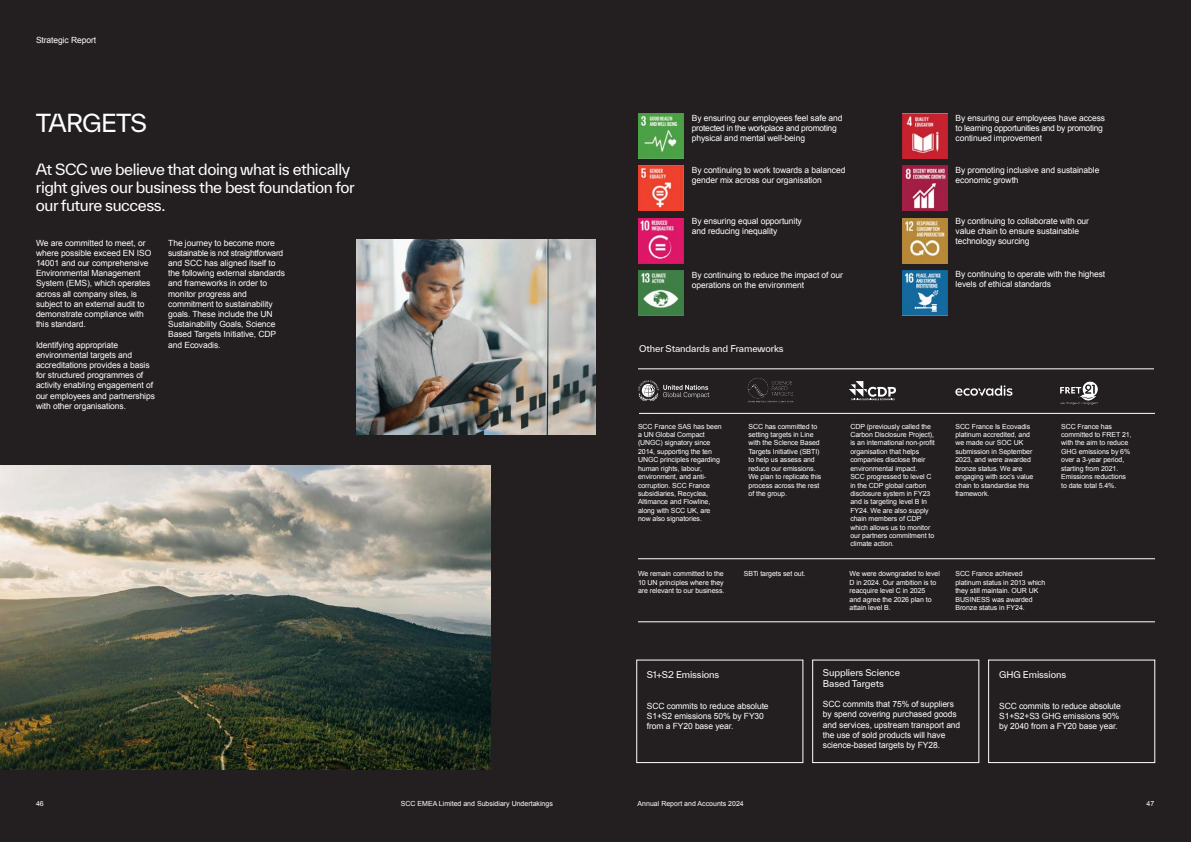
<style>
.page{position:relative;width:1191px;height:842px;background:#231f20}
.page>*{position:absolute;margin:0;border:0;box-sizing:border-box;transform-origin:0 0}
.t1{font:24px "TWK Everett";letter-spacing:-.04em;color:#fff}
.t2{font:15px/18px "TWK Everett";letter-spacing:-.03em;color:#fff}
.t3{font:9px/10.8px "TWK Everett";letter-spacing:-.01em;color:#fff}
.t4{font:8.5px/10.2px "Arial";letter-spacing:-.01em;color:#fff}
.t5{font:7px/8.4px "Arial";letter-spacing:-.01em;color:#fff}
</style>
<div class="page">
<div style="left:812px;top:660px;width:167px;height:103px;border:1px solid #fff"></div>
<div style="left:636px;top:660px;width:167px;height:103px;border:1px solid #fff"></div>
<div style="left:988px;top:660px;width:167px;height:103px;border:1px solid #fff"></div>
<img style="left:638px;top:113px;width:45px;height:46px">
<img style="left:638px;top:166px;width:45px;height:45px">
<img style="left:638px;top:218px;width:45px;height:45px">
<img style="left:638px;top:270px;width:45px;height:45px">
<img style="left:902px;top:113px;width:45px;height:46px">
<img style="left:902px;top:166px;width:45px;height:45px">
<img style="left:902px;top:218px;width:45px;height:45px">
<img style="left:902px;top:270px;width:45px;height:45px">
<img style="left:0;top:466px;width:490px;height:303px">
<img style="left:356px;top:239px;width:239px;height:195px">
<hr style="left:638px;top:369px;width:516px;height:1px;background:#fff">
<hr style="left:639px;top:413px;width:516px;height:1px;background:#fff">
<img style="left:748px;top:378px;width:46px;height:25px">
<img style="left:1060px;top:381px;width:38px;height:24px">
<svg style="left:955px;top:385px;width:57px;height:11px"></svg>
<svg style="left:849px;top:381px;width:47px;height:19px"></svg>
<svg style="left:638px;top:380px;width:71px;height:21px"></svg>
<hr style="left:638px;top:558px;width:517px;height:1px;background:#fff">
<hr style="left:638px;top:622px;width:517px;height:1px;background:#fff">
<p class="t4" style="left:36px;top:35px;width:62px">Strategic Report</p>
<p class="t1" style="left:36px;top:106px;width:113px">TARGETS</p>
<p class="t2" style="left:36px;top:160px;width:320px">At SCC we believe that doing what is ethically right gives our business the best foundation for our future success.</p>
<p class="t4" style="left:36px;top:238px;width:117px">We are committed to meet, or where possible exceed EN ISO<br>14001 and our comprehensive<br>Environmental Management<br>System (EMS), which operates across all company sites, is subject to an external audit to demonstrate compliance with this standard.</p>
<p class="t4" style="left:36px;top:340px;width:84px">Identifying appropriate</p>
<p class="t4" style="left:36px;top:350px;width:120px">environmental targets and accreditations provides a basis for structured programmes of activity enabling engagement of our employees and partnerships with other organisations.</p>
<p class="t4" style="left:168px;top:238px;width:118px">The journey to become more sustainable is not straightforward and SCC has aligned itself to the following external standards and frameworks in order to</p>
<p class="t4" style="left:168px;top:289px;width:110px">monitor progress and commitment to sustainability goals. These include the UN<br>Sustainability Goals, Science<br>Based Targets Initiative, CDP and Ecovadis.</p>
<p class="t4" style="left:692px;top:113px;width:152px">By ensuring our employees feel safe and protected in the workplace and promoting physical and mental well-being</p>
<p class="t4" style="left:955px;top:113px;width:151px">By ensuring our employees have access to learning opportunities and by promoting continued improvement</p>
<p class="t4" style="left:692px;top:165px;width:155px">By continuing to work towards a balanced gender mix across our organisation</p>
<p class="t4" style="left:955px;top:165px;width:145px">By promoting inclusive and sustainable economic growth</p>
<p class="t4" style="left:692px;top:216px;width:112px">By ensuring equal opportunity</p>
<p class="t4" style="left:692px;top:226px;width:87px">and reducing inequality</p>
<p class="t4" style="left:955px;top:216px;width:135px">By continuing to collaborate with our value chain to ensure sustainable</p>
<p class="t4" style="left:955px;top:236px;width:76px">technology sourcing</p>
<p class="t4" style="left:692px;top:270px;width:153px">By continuing to reduce the impact of our operations on the environment</p>
<p class="t4" style="left:955px;top:269px;width:151px">By continuing to operate with the highest levels of ethical standards</p>
<p class="t3" style="left:639px;top:343px;width:146px">Other Standards and Frameworks</p>
<p class="t5" style="left:638px;top:422px;width:85px">SCC France SAS has been a UN Global Compact (UNGC) signatory since</p>
<p class="t5" style="left:638px;top:447px;width:83px">2014, supporting the ten<br>UNGC principles regarding human rights, labour, environment, and anti-</p>
<p class="t5" style="left:638px;top:481px;width:74px">corruption. SCC France subsidiaries, Recyclea,<br>Altimance and Flowline, along with SCC UK, are now also signatories.</p>
<p class="t5" style="left:748px;top:422px;width:74px">SCC has committed to setting targets in Line with the Sclence Based<br>Targets Initiative (SBTI) to help us assess and reduce our emissions.<br>We plan to replicate this process across the rest of the group.</p>
<p class="t5" style="left:850px;top:422px;width:86px">CDP (previously called the<br>Carbon Disclosure Project), is an international non-profit organisation that helps companies disclose their environmental impact.</p>
<p class="t5" style="left:850px;top:472px;width:83px">SCC progressed to level C in the CDP global carbon disclosure system in FY23 and is targeting level B In</p>
<p class="t5" style="left:850px;top:506px;width:85px">FY24. We are also supply chain members of CDP which allows us to monitor our partners commitment to climate action.</p>
<p class="t5" style="left:955px;top:422px;width:79px">SCC France Is Ecovadis platinum accredited, and we made our SOC UK submission in September<br>2023, and were awarded bronze status. We are engaging with soc’s value chain to standardise this framework.</p>
<p class="t5" style="left:1061px;top:422px;width:72px">SCC France has committed to FRET 21, with the aim to reduce<br>GHG emissions by 6%</p>
<p class="t5" style="left:1061px;top:456px;width:66px">over a 3-year period, starting from 2021.<br>Emissions reductions to date total 5.4%.</p>
<p class="t5" style="left:638px;top:570px;width:88px;text-align:justify">We remain committed to the 10 UN principles where they are relevant to our business.</p>
<p class="t5" style="left:744px;top:570px;width:63px">SBTi targets set out.</p>
<p class="t5" style="left:849px;top:570px;width:92px">We were downgraded to level<br>D in 2024. Our ambition is to reacquire level C in 2025<br>and agree the 2026 plan to attain level B.</p>
<p class="t5" style="left:955px;top:570px;width:91px">SCC France achieved platinum status in 2013 which they still maintain. OUR UK<br>BUSINESS was awarded<br>Bronze status in FY24.</p>
<p class="t3" style="left:647px;top:669px;width:74px">S1+S2 Emissions</p>
<p class="t4" style="left:647px;top:701px;width:123px">SCC commits to reduce absolute<br>S1+S2 emissions 50% by FY30 from a FY20 base year.</p>
<p class="t3" style="left:823px;top:667px;width:79px">Suppliers Science<br>Based Targets</p>
<p class="t4" style="left:823px;top:699px;width:139px">SCC commits that 75% of suppliers by spend covering purchased goods and services, upstream transport and the use of sold products will have science-based targets by FY28.</p>
<p class="t3" style="left:999px;top:669px;width:69px">GHG Emissions</p>
<p class="t4" style="left:999px;top:701px;width:123px">SCC commits to reduce absolute</p>
<p class="t4" style="left:999px;top:711px;width:122px">S1+S2+S3 GHG emissions 90% by 2040 from a FY20 base year.</p>
<p class="t5" style="left:36px;top:799px;width:9px">46</p>
<p class="t5" style="left:401px;top:799px;width:154px">SCC EMEA Limited and Subsidiary Undertakings</p>
<p class="t5" style="left:637px;top:799px;width:108px">Annual Report and Accounts 2024</p>
<p class="t5" style="left:1146px;top:799px;width:9px">47</p>
</div>
